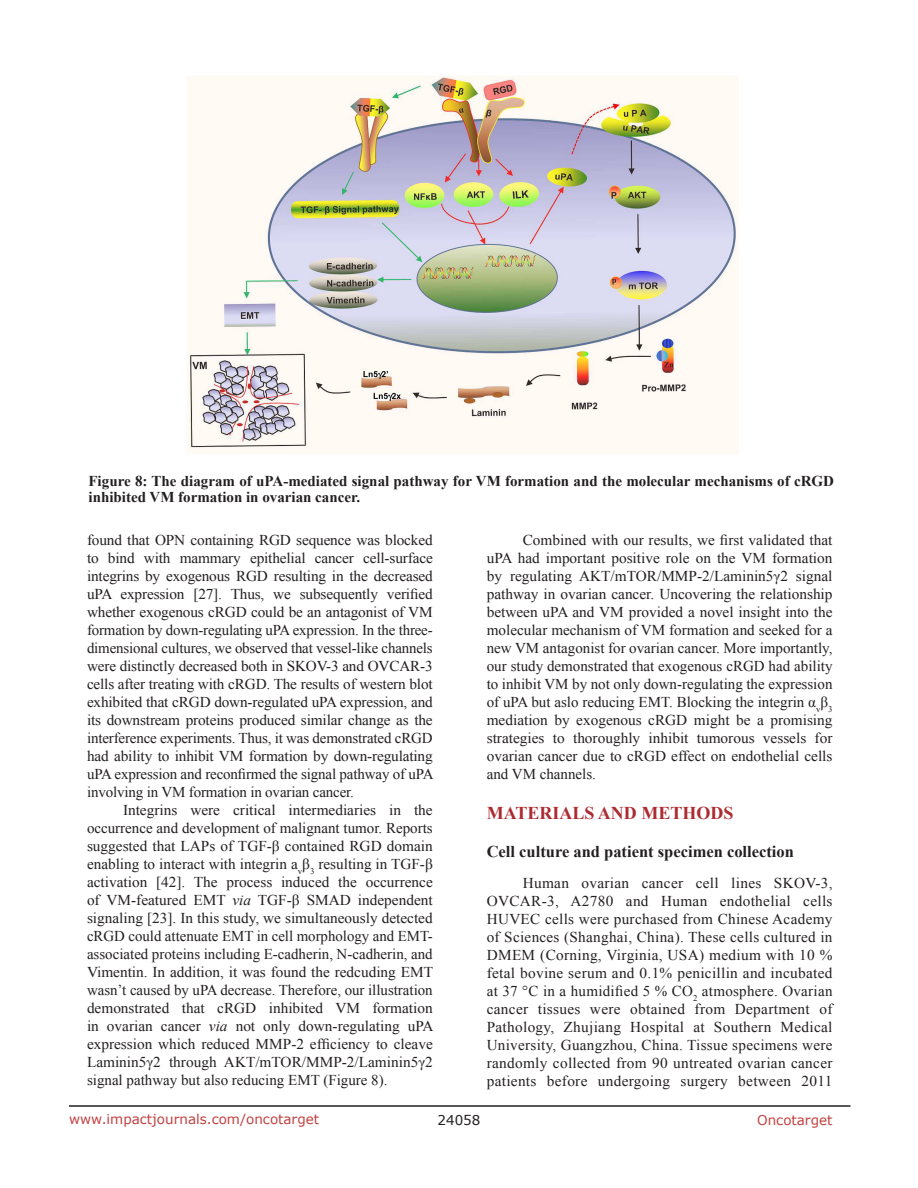
<style>
.page{position:relative;width:918px;height:1188px;background:#fff}
.page>*{position:absolute;margin:0;border:0;box-sizing:border-box;transform-origin:0 0}
.Heading{font:700 18px "Times New Roman";color:#ac2b31}
.SubHeading{font:700 16.5px "Times New Roman";color:#231f20}
.BodyText{font:15px/18px "Times New Roman";color:#231f20;text-align:justify}
.figuretext{font:700 15px/16.2px "Times New Roman";color:#231f20}
.t1{font:13.5px "Verdana";color:#c24141}
.t2{font:13.5px "Verdana";color:#231f20}
.s1{font-style:italic}
</style>
<div class="page">
<hr style="left:69px;top:1105px;width:781px;height:2px;background:#231f20">
<img style="left:187px;top:76px;width:551px;height:377px">
<p class="figuretext" style="left:88px;top:472px;width:747px">Figure 8: The diagram of uPA-mediated signal pathway for VM formation and the molecular mechanisms of cRGD inhibited VM formation in ovarian cancer.</p>
<p class="BodyText" style="left:87px;top:531px;width:348px">found that OPN containing RGD sequence was blocked to bind with mammary epithelial cancer cell-surface integrins by exogenous RGD resulting in the decreased uPA expression [27]. Thus, we subsequently verified whether exogenous cRGD could be an antagonist of VM formation by down-regulating uPA expression. In the three&shy;dimensional cultures, we observed that vessel-like channels were distinctly decreased both in SKOV-3 and OVCAR-3 cells after treating with cRGD. The results of western blot exhibited that cRGD down-regulated uPA expression, and its downstream proteins produced similar change as the interference experiments. Thus, it was demonstrated cRGD had ability to inhibit VM formation by down-regulating uPA expression and reconfirmed the signal pathway of uPA involving in VM formation in ovarian cancer.</p>
<p class="BodyText" style="left:87px;top:801px;width:348px;text-indent:36px">Integrins were critical intermediaries in the occurrence and development of malignant tumor. Reports suggested that LAPs of TGF-β contained RGD domain enabling to interact with integrin a<sub>v</sub>β<sub>3</sub> resulting in TGF-β activation [42]. The process induced the occurrence of VM-featured EMT <span class="s1">via</span> TGF-β SMAD independent signaling [23]. In this study, we simultaneously detected cRGD could attenuate EMT in cell morphology and EMT&shy;associated proteins including E-cadherin, N-cadherin, and Vimentin. In addition, it was found the redcuding EMT wasn’t caused by uPA decrease. Therefore, our illustration demonstrated that cRGD inhibited VM formation in ovarian cancer <span class="s1">via</span> not only down-regulating uPA expression which reduced MMP-2 efficiency to cleave Laminin5γ2 through AKT/mTOR/MMP-2/Laminin5γ2 signal pathway but also reducing EMT (Figure 8).</p>
<p class="BodyText" style="left:487px;top:531px;width:347px;text-indent:36px">Combined with our results, we first validated that uPA had important positive role on the VM formation by regulating AKT/mTOR/MMP-2/Laminin5γ2 signal pathway in ovarian cancer. Uncovering the relationship between uPA and VM provided a novel insight into the molecular mechanism of VM formation and seeked for a new VM antagonist for ovarian cancer. More importantly, our study demonstrated that exogenous cRGD had ability to inhibit VM by not only down-regulating the expression of uPA but aslo reducing EMT. Blocking the integrin α<sub>v</sub>β<sub>3 </sub>mediation by exogenous cRGD might be a promising strategies to thoroughly inhibit tumorous vessels for ovarian cancer due to cRGD effect on endothelial cells and VM channels.</p>
<p class="Heading" style="left:487px;top:801px;width:248px">MATERIALS AND METHODS</p>
<p class="SubHeading" style="left:487px;top:840px;width:309px">Cell culture and patient specimen collection</p>
<p class="BodyText" style="left:487px;top:874px;width:347px;text-indent:36px">Human ovarian cancer cell lines SKOV-3, OVCAR-3, A2780 and Human endothelial cells HUVEC cells were purchased from Chinese Academy of Sciences (Shanghai, China). These cells cultured in DMEM (Corning, Virginia, USA) medium with 10 % fetal bovine serum and 0.1% penicillin and incubated at 37 °C in a humidified 5 % CO<sub>2</sub> atmosphere. Ovarian cancer tissues were obtained from Department of Pathology, Zhujiang Hospital at Southern Medical University, Guangzhou, China. Tissue specimens were randomly collected from 90 untreated ovarian cancer patients before undergoing surgery between 2011</p>
<p class="t1" style="left:69px;top:1110px;width:252px">www.impactjournals.com/oncotarget</p>
<p class="t2" style="left:438px;top:1111px;width:44px">24058</p>
<p class="t1" style="left:757px;top:1111px;width:77px">Oncotarget</p>
</div>
